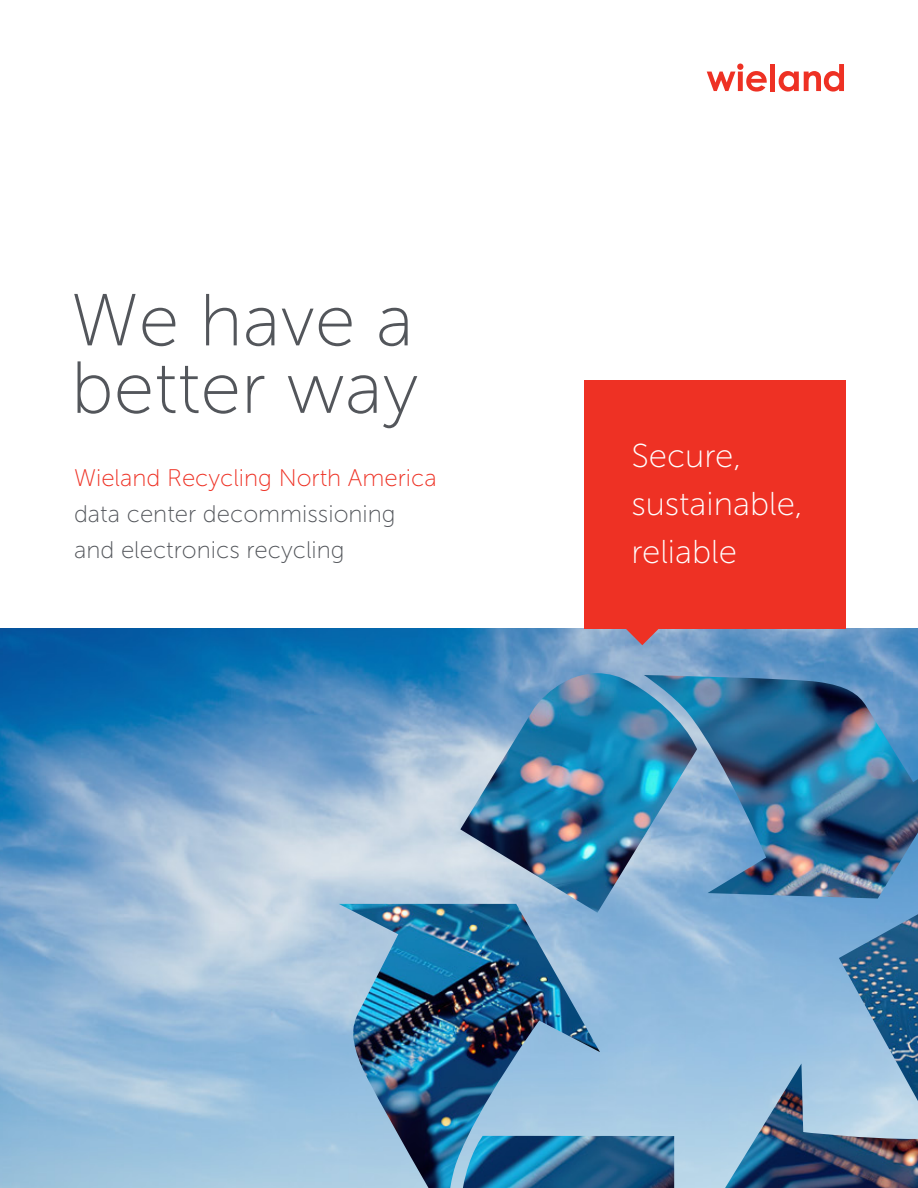
<style>
.page{position:relative;width:918px;height:1188px;background:#fff}
.page>*{position:absolute;margin:0;border:0;box-sizing:border-box;transform-origin:0 0}
.t1{font:73.5px/67.5px "Museo Sans 100";color:#53565b}
.t2{font:33px/48px "Museo Sans 100";color:#fff}
.t3{font:24px/36px "Museo Sans 100";color:#53565b}
.t4{font:24px "Museo Sans 100";color:#ee3124}
</style>
<div class="page">
<img style="left:0;top:629px;width:918px;height:559px">
<img style="left:339px;top:673px;width:579px;height:515px">
<svg style="left:707px;top:64px;width:60px;height:28px"></svg>
<div style="left:770px;top:64px;width:5px;height:27px;background:#ee3124"></div>
<svg style="left:779px;top:64px;width:65px;height:28px"></svg>
<div style="left:584px;top:380px;width:261px;height:249px;background:#ee3124"></div>
<svg style="left:621px;top:629px;width:43px;height:16px"></svg>
<h1 class="t1" style="left:71px;top:287px;width:349px">We have a better way</h1>
<p class="t4" style="left:74px;top:465px;width:364px">Wieland Recycling North America</p>
<p class="t3" style="left:74px;top:496px;width:323px">data center decommissioning and electronics recycling</p>
<h2 class="t2" style="left:631px;top:432px;width:173px">Secure, sustainable, reliable</h2>
</div>
